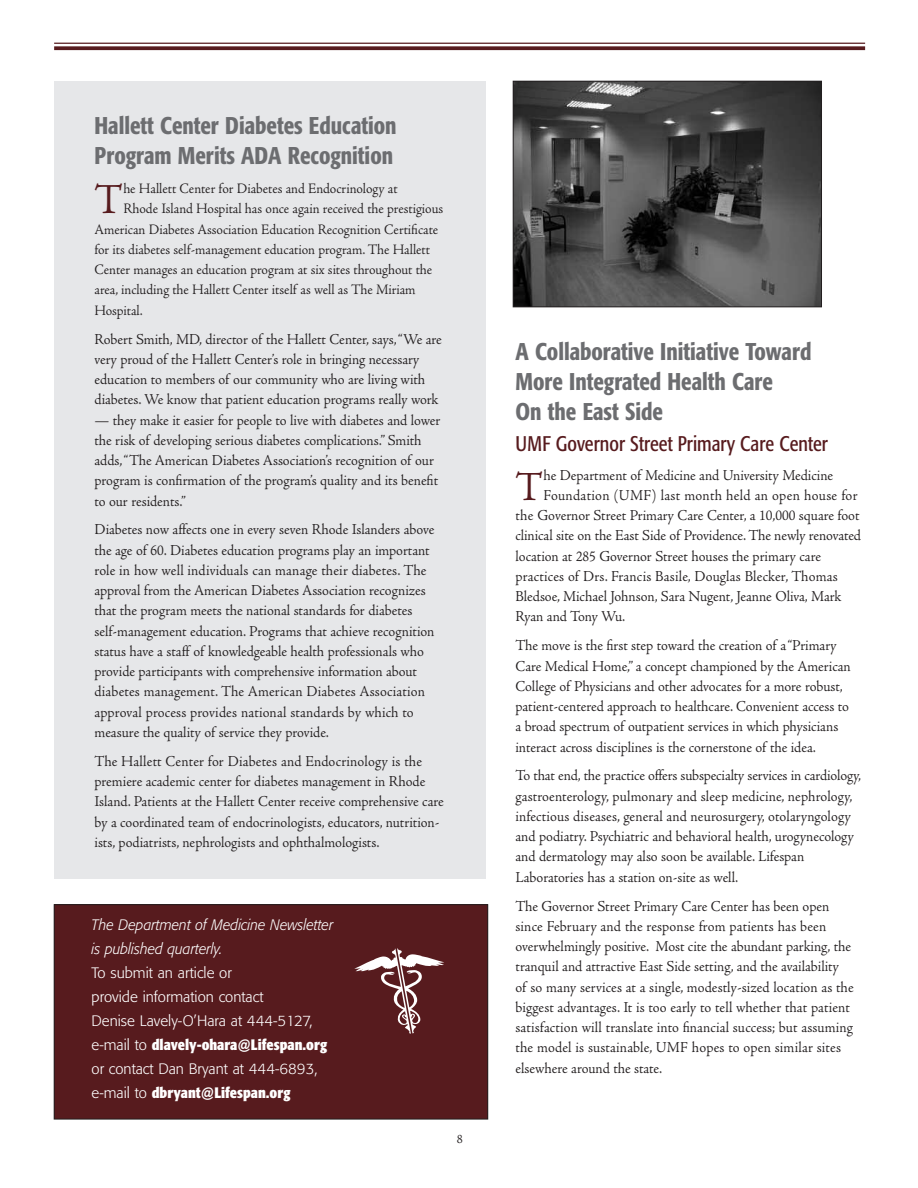
<style>
.page{position:relative;width:918px;height:1188px;background:#fff}
.page>*{position:absolute;margin:0;border:0;box-sizing:border-box;transform-origin:0 0}
.t1{font:44.4px "Adobe Jenson";color:#571b1e;scale:.95 1}
.t2{font:43.05px "Adobe Jenson";color:#571b1e;scale:.95 1}
.t3{font:500 condensed 24px/30px "Formata";color:#6c6d70;scale:.95 1}
.t4{font:condensed 21px "Formata";color:#571b1e;scale:.95 1}
.t5{font:15.75px/20.2px "Adobe Jenson";color:#231f20;scale:.95 1}
.t6{font:15.75px "Adobe Jenson";letter-spacing:.02em;color:#231f20;scale:.95 1}
.t7{font:15px "Adobe Jenson";color:#231f20;scale:.95 1}
.t8{font:300 15px/24px "Formata";color:#fff}
.t9{font:italic 300 15px/24px "Formata";color:#fff;scale:.95 1}
.t10{font:13.5px "Adobe Jenson";color:#231f20}
.s1{font-weight:700;font-stretch:condensed}
</style>
<div class="page">
<hr style="left:54px;top:43px;width:811px;height:1px;background:#571b1e">
<svg style="left:54px;top:46px;width:811px;height:4px;background:#662f32"></svg>
<div style="left:54px;top:81px;width:432px;height:798px;background:#e6e7e9"></div>
<div style="left:54px;top:905px;width:434px;height:214px;background:#571b1e"></div>
<svg style="left:354px;top:948px;width:90px;height:86px"></svg>
<div style="left:54px;top:904px;width:434px;height:215px;border:1px solid #231f20"></div>
<img style="left:515px;top:83px;width:305px;height:222px">
<div style="left:513px;top:81px;width:309px;height:226px;border:1px solid #231f20"></div>
<h3 class="t3" style="left:94px;top:113px;width:319px">Hallett Center Diabetes Education<br>Program Merits ADA Recognition</h3>
<h1 class="t1" style="left:94px;top:184px;width:32px">T</h1>
<p class="t7" style="left:123px;top:183px;width:290px">he Hallett Center for Diabetes and Endocrinology at</p>
<p class="t7" style="left:123px;top:203px;width:338px">Rhode Island Hospital has once again received the prestigious</p>
<p class="t7" style="left:94px;top:224px;width:363px">American Diabetes Association Education Recognition Certificate</p>
<p class="t7" style="left:94px;top:244px;width:355px">for its diabetes self-management education program. The Hallett</p>
<p class="t7" style="left:94px;top:264px;width:357px">Center manages an education program at six sites throughout the</p>
<p class="t7" style="left:94px;top:284px;width:340px">area, including the Hallett Center itself as well as The Miriam</p>
<p class="t7" style="left:94px;top:305px;width:52px">Hospital.</p>
<p class="t5" style="left:94px;top:330px;width:367px">Robert Smith, MD, director of the Hallett Center, says,“We are very proud of the Hallett Center’s role in bringing necessary education to members of our community who are living with diabetes. We know that patient education programs really work</p>
<p class="t5" style="left:94px;top:411px;width:366px">— they make it easier for people to live with diabetes and lower the risk of developing serious diabetes complications.” Smith adds,“The American Diabetes Association’s recognition of our program is confirmation of the program’s quality and its benefit to our residents.”</p>
<p class="t5" style="left:95px;top:521px;width:359px">Diabetes now affects one in every seven Rhode Islanders above the age of 60. Diabetes education programs play an important role in how well individuals can manage their diabetes. The approval from the American Diabetes Association recognizes that the program meets the national standards for diabetes self-management education. Programs that achieve recognition status have a staff of knowledgeable health professionals who provide participants with comprehensive information about diabetes management. The American Diabetes Association approval process provides national standards by which to measure the quality of service they provide.</p>
<p class="t5" style="left:95px;top:753px;width:369px">The Hallett Center for Diabetes and Endocrinology is the premiere academic center for diabetes management in Rhode Island. Patients at the Hallett Center receive comprehensive care by a coordinated team of endocrinologists, educators, nutrition&shy;ists, podiatrists, nephrologists and ophthalmologists.</p>
<p class="t9" style="left:92px;top:914px;width:256px">The Department of Medicine Newsletter is published quarterly.</p>
<p class="t8" style="left:92px;top:962px;width:237px">To submit an article or<br>provide information contact<br>Denise Lavely-O’Hara at 444-5127, e-mail to <span class="s1">dlavely-ohara@Lifespan.org </span>or contact Dan Bryant at 444-6893, e-mail to <span class="s1">dbryant@Lifespan.org</span></p>
<p class="t10" style="left:457px;top:1134px;width:8px">8</p>
<h3 class="t3" style="left:516px;top:338px;width:313px">A Collaborative Initiative Toward<br>More Integrated Health Care<br>On the East Side</h3>
<h3 class="t4" style="left:516px;top:434px;width:330px">UMF Governor Street Primary Care Center</h3>
<h2 class="t2" style="left:516px;top:471px;width:31px">T</h2>
<p class="t5" style="left:543px;top:466px;width:307px">he Department of Medicine and University Medicine</p>
<p class="t6" style="left:543px;top:489px;width:332px">Foundation (UMF) last month held an open house for</p>
<p class="t5" style="left:516px;top:507px;width:364px">the Governor Street Primary Care Center, a 10,000 square foot</p>
<p class="t5" style="left:516px;top:527px;width:365px">clinical site on the East Side of Providence. The newly renovated</p>
<p class="t5" style="left:516px;top:547px;width:323px">location at 285 Governor Street houses the primary care</p>
<p class="t5" style="left:516px;top:568px;width:341px">practices of Drs. Francis Basile, Douglas Blecker, Thomas</p>
<p class="t5" style="left:516px;top:588px;width:345px">Bledsoe, Michael Johnson, Sara Nugent, Jeanne Oliva, Mark</p>
<p class="t5" style="left:516px;top:608px;width:117px">Ryan and Tony Wu.</p>
<p class="t5" style="left:516px;top:637px;width:355px">The move is the first step toward the creation of a “Primary Care Medical Home,” a concept championed by the American College of Physicians and other advocates for a more robust, patient-centered approach to healthcare. Convenient access to a broad spectrum of outpatient services in which physicians interact across disciplines is the cornerstone of the idea.</p>
<p class="t5" style="left:516px;top:767px;width:365px">To that end, the practice offers subspecialty services in cardiology, gastroenterology, pulmonary and sleep medicine, nephrology, infectious diseases, general and neurosurgery, otolaryngology and podiatry. Psychiatric and behavioral health, urogynecology and dermatology may also soon be available. Lifespan Laboratories has a station on-site as well.</p>
<p class="t5" style="left:516px;top:897px;width:358px">The Governor Street Primary Care Center has been open since February and the response from patients has been overwhelmingly positive. Most cite the abundant parking, the tranquil and attractive East Side setting, and the availability of so many services at a single, modestly-sized location as the biggest advantages. It is too early to tell whether that patient satisfaction will translate into financial success; but assuming the model is sustainable, UMF hopes to open similar sites elsewhere around the state.</p>
</div>
